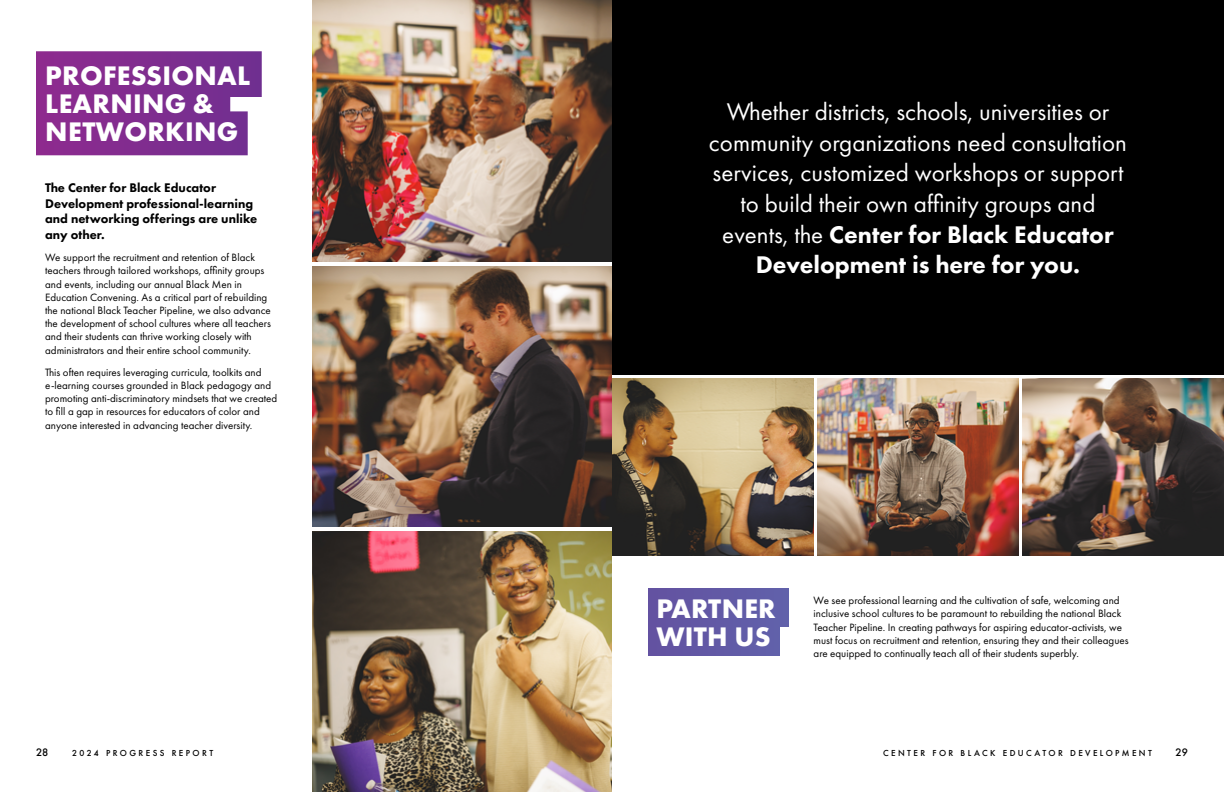
<style>
.page{position:relative;width:1224px;height:792px;background:#fff}
.page>*{position:absolute;margin:0;border:0;box-sizing:border-box;transform-origin:0 0}
.t1{font:700 27.8px/27.8px "Futura PT";letter-spacing:.01em;color:#fff}
.t2{font:25px/30.7px "Futura PT";color:#fff;text-align:center}
.t3{font:800 13px/15.6px "Futura PT";color:#000}
.t4{font:11px/13.2px "Futura PT";color:#000}
.t5{font:500 10px "Futura";color:#000}
.t6{font:500 8px "Futura";letter-spacing:.3em;color:#000}
.s1{font-weight:800}
</style>
<div class="page">
<img style="left:312px;top:532px;width:300px;height:260px">
<img style="left:312px;top:266px;width:300px;height:261px">
<svg style="left:36px;top:51px;width:226px;height:104px;background:#853794"></svg>
<img style="left:312px;top:0;width:291px;height:261px">
<div style="left:648px;top:588px;width:141px;height:38px;background:#6259a5"></div>
<div style="left:648px;top:617px;width:132px;height:38px;background:#6259a5"></div>
<div style="left:603px;top:0;width:621px;height:375px;background:#000"></div>
<img style="left:612px;top:378px;width:201px;height:178px">
<img style="left:817px;top:378px;width:202px;height:178px">
<img style="left:1023px;top:378px;width:201px;height:178px">
<h1 class="t1" style="left:45px;top:61px;width:206px">PROFESSIONAL<br>LEARNING &amp;<br>NETWORKING</h1>
<p class="t3" style="left:45px;top:180px;width:214px">The Center for Black Educator<br>Development professional-learning and networking offerings are unlike any other.</p>
<p class="t4" style="left:45px;top:251px;width:227px">We support the recruitment and retention of Black teachers through tailored workshops, affinity groups and events, including our annual Black Men in Education Convening. As a critical part of rebuilding the national Black Teacher Pipeline, we also advance the development of school cultures where all teachers and their students can thrive working closely with administrators and their entire school community.</p>
<p class="t4" style="left:45px;top:366px;width:234px">This often requires leveraging curricula, toolkits and e-learning courses grounded in Black pedagogy and promoting anti-discriminatory mindsets that we created to fill a gap in resources for educators of color and anyone interested in advancing teacher diversity.</p>
<p class="t2" style="left:709px;top:96px;width:420px">Whether districts, schools, universities or community organizations need consultation services, customized workshops or support to build their own affinity groups and events, the <span class="s1">Center for Black Educator Development is here for you.</span></p>
<h1 class="t1" style="left:656px;top:594px;width:121px">PARTNER<br>WITH US</h1>
<p class="t4" style="left:814px;top:594px;width:317px">We see professional learning and the cultivation of safe, welcoming and inclusive school cultures to be paramount to rebuilding the national Black Teacher Pipeline. In creating pathways for aspiring educator-activists, we must focus on recruitment and retention, ensuring they and their colleagues are equipped to continually teach all of their students superbly.</p>
<p class="t5" style="left:36px;top:745px;width:14px">28</p>
<p class="t6" style="left:72px;top:748px;width:143px">2024 PROGRESS REPORT</p>
<p class="t6" style="left:883px;top:748px;width:270px">CENTER FOR BLACK EDUCATOR DEVELOPMENT</p>
<p class="t5" style="left:1176px;top:745px;width:14px">29</p>
</div>
